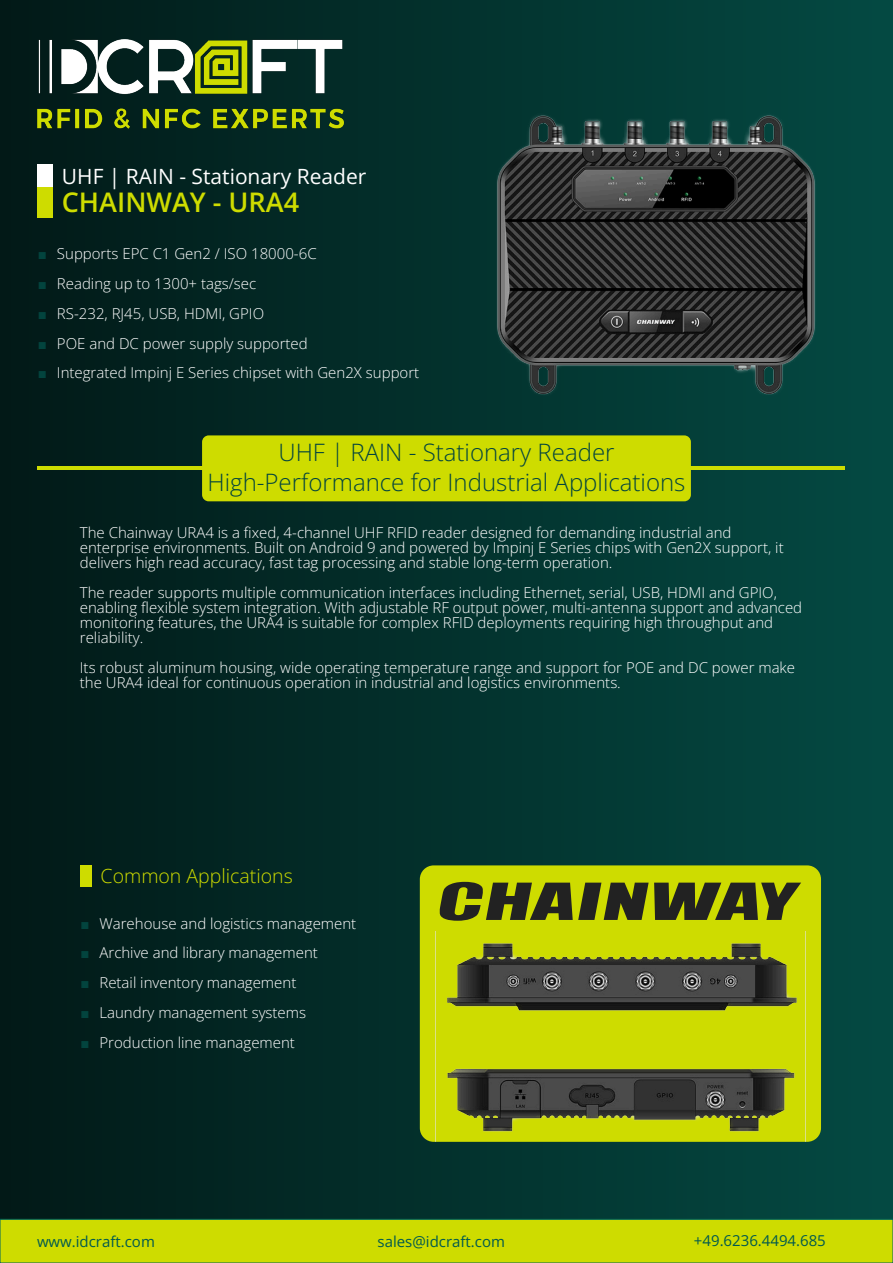
<style>
.page{position:relative;width:893px;height:1263px;background:#fff}
.page>*{position:absolute;margin:0;border:0;box-sizing:border-box;transform-origin:0 0}
.t1{font:600 27px "Open Sans";color:#cedc00}
.t2{font:300 24px "Open Sans";color:#03443e}
.t3{font:21px "Open Sans";color:#fff}
.t4{font:300 19.5px "Open Sans";color:#cedc00}
.t5{font:300 15px "Open Sans";color:#fff}
.t6{font:15px "Open Sans";color:#00594f}
.t7{font:15px "Arial";color:#03443e}
</style>
<div class="page">
<div style="left:0;top:0;width:893px;height:1263px;background:linear-gradient(to right,#021917,#044a43)"></div>
<div style="left:0;top:1219px;width:893px;height:44px;background:#cedc00;border:1px solid #01665c"></div>
<img style="left:37px;top:40px;width:307px;height:88px">
<div style="left:37px;top:164px;width:16px;height:23px;background:#fff"></div>
<div style="left:37px;top:187px;width:16px;height:31px;background:#cedc00"></div>
<div style="left:202px;top:435px;width:489px;height:66px;background:#cedc00;border-radius:7px"></div>
<hr style="left:37px;top:467px;width:808px;height:3px;background:#cedc00">
<div style="left:80px;top:865px;width:11px;height:22px;background:#cedc00"></div>
<div style="left:420px;top:865px;width:401px;height:277px;background:#cedc00;border-radius:14px"></div>
<svg style="left:439px;top:882px;width:362px;height:39px"></svg>
<img style="left:436px;top:943px;width:369px;height:199px">
<img style="left:485px;top:110px;width:342px;height:292px">
<p class="t3" style="left:62px;top:161px;width:306px">UHF | RAIN - Stationary Reader</p>
<p class="t1" style="left:62px;top:184px;width:239px">CHAINWAY - URA4</p>
<p class="t7" style="left:38px;top:248px;width:11px">■</p>
<p class="t5" style="left:57px;top:243px;width:261px">Supports EPC C1 Gen2 / ISO 18000-6C</p>
<p class="t7" style="left:38px;top:278px;width:11px">■</p>
<p class="t5" style="left:57px;top:273px;width:201px">Reading up to 1300+ tags/sec</p>
<p class="t7" style="left:38px;top:308px;width:11px">■</p>
<p class="t5" style="left:57px;top:303px;width:209px">RS-232, RJ45, USB, HDMI, GPIO</p>
<p class="t7" style="left:38px;top:338px;width:11px">■</p>
<p class="t5" style="left:57px;top:333px;width:252px">POE and DC power supply supported</p>
<p class="t7" style="left:38px;top:367px;width:11px">■</p>
<p class="t5" style="left:57px;top:362px;width:364px">Integrated Impinj E Series chipset with Gen2X support</p>
<p class="t2" style="left:278px;top:435px;width:338px">UHF | RAIN - Stationary Reader</p>
<p class="t2" style="left:208px;top:465px;width:479px">High-Performance for Industrial Applications</p>
<p class="t5" style="left:80px;top:522px;width:653px">The Chainway URA4 is a fixed, 4-channel UHF RFID reader designed for demanding industrial and</p>
<p class="t5" style="left:80px;top:537px;width:705px">enterprise environments. Built on Android 9 and powered by Impinj E Series chips with Gen2X support, it</p>
<p class="t5" style="left:80px;top:552px;width:534px">delivers high read accuracy, fast tag processing and stable long-term operation.</p>
<p class="t5" style="left:80px;top:582px;width:699px">The reader supports multiple communication interfaces including Ethernet, serial, USB, HDMI and GPIO,</p>
<p class="t5" style="left:80px;top:597px;width:724px">enabling flexible system integration. With adjustable RF output power, multi-antenna support and advanced</p>
<p class="t5" style="left:80px;top:612px;width:695px">monitoring features, the URA4 is suitable for complex RFID deployments requiring high throughput and</p>
<p class="t5" style="left:80px;top:627px;width:65px">reliability.</p>
<p class="t5" style="left:80px;top:657px;width:717px">Its robust aluminum housing, wide operating temperature range and support for POE and DC power make</p>
<p class="t5" style="left:80px;top:672px;width:542px">the URA4 ideal for continuous operation in industrial and logistics environments.</p>
<p class="t4" style="left:101px;top:863px;width:194px">Common Applications</p>
<p class="t7" style="left:80px;top:917px;width:11px">■</p>
<p class="t5" style="left:99px;top:912px;width:258px">Warehouse and logistics management</p>
<p class="t7" style="left:80px;top:947px;width:11px">■</p>
<p class="t5" style="left:99px;top:942px;width:220px">Archive and library management</p>
<p class="t7" style="left:80px;top:977px;width:11px">■</p>
<p class="t5" style="left:99px;top:972px;width:198px">Retail inventory management</p>
<p class="t7" style="left:80px;top:1007px;width:11px">■</p>
<p class="t5" style="left:99px;top:1002px;width:208px">Laundry management systems</p>
<p class="t7" style="left:80px;top:1037px;width:11px">■</p>
<p class="t5" style="left:99px;top:1031px;width:197px">Production line management</p>
<p class="t6" style="left:37px;top:1231px;width:119px">www.idcraft.com</p>
<p class="t6" style="left:378px;top:1231px;width:129px">sales@idcraft.com</p>
<p class="t6" style="left:694px;top:1230px;width:133px">+49.6236.4494.685</p>
</div>
